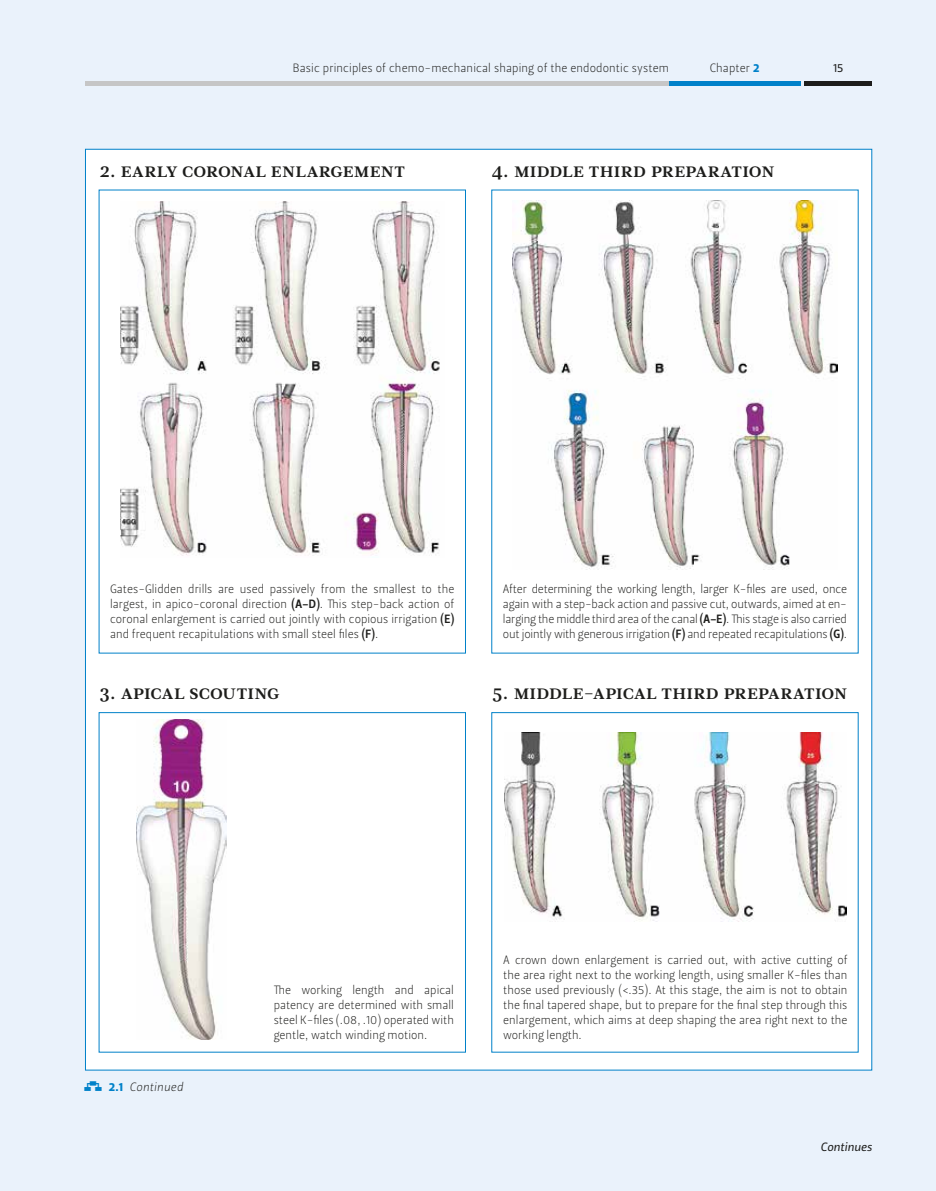
<style>
.page{position:relative;width:936px;height:1191px;background:#fff}
.page>*{position:absolute;margin:0;border:0;box-sizing:border-box;transform-origin:0 0}
.t1{font:19.5px "Leitura News Roman 3";letter-spacing:.015em;color:#1d1d1b}
.t2{font:12px/15px "Leitura Sans Grot 1";color:#1d1d1b;text-align:justify}
.t3{font:12px "Leitura Sans Italic 1";letter-spacing:.02em;color:#1d1d1b}
.t4{font:12px "Leitura Sans Italic 2";letter-spacing:.01em;color:#1d1d1b}
.t5{font:12px "Leitura Sans Grot 2";color:#1d1d1b}
.s1{font-family:"Leitura Sans Grot 4";color:#0081c9}
.s2{font-family:"Leitura Sans Grot 3"}
.s3{font-family:"EDRA Simboli";color:#0081c9}
</style>
<div class="page">
<div style="left:0;top:0;width:935px;height:1191px;background:#eaf2fb"></div>
<hr style="left:804px;top:81px;width:68px;height:4px;background:#1d1d1b">
<hr style="left:669px;top:81px;width:131px;height:4px;background:#0081c9">
<hr style="left:85px;top:81px;width:584px;height:4px;background:#c6c6c6">
<div style="left:85px;top:149px;width:787px;height:921px;background:#fff;border:1px solid #0081c9"></div>
<img style="left:121px;top:202px;width:319px;height:354px">
<div style="left:99px;top:712px;width:367px;height:340px;background:#fff;border:1px solid #0081c9"></div>
<img style="left:136px;top:719px;width:90px;height:321px">
<img style="left:512px;top:200px;width:325px;height:370px">
<img style="left:504px;top:732px;width:342px;height:189px">
<p class="t2" style="left:293px;top:61px;width:377px">Basic principles of chemo-mechanical shaping of the endodontic system</p>
<p class="t2" style="left:709px;top:61px;width:51px">Chapter <span class="s1">2</span></p>
<p class="t5" style="left:833px;top:61px;width:12px">15</p>
<h1 class="t1" style="left:99px;top:159px;width:97px">2. Early coronal</h1>
<h1 class="t1" style="left:271px;top:159px;width:13px">enlar</h1>
<h1 class="t1" style="left:330px;top:159px;width:26px">gement</h1>
<h1 class="t1" style="left:491px;top:159px;width:51px">4. Middle</h1>
<h1 class="t1" style="left:589px;top:159px;width:13px">third</h1>
<h1 class="t1" style="left:651px;top:159px;width:13px">preparation</h1>
<p class="t2" style="left:110px;top:581px;width:345px">Gates-Glidden drills are used passively from the smallest to the largest, in apico-coronal direction <span class="s2">(A-D)</span>. This step-back action of coronal enlargement is carried out jointly with copious irrigation <span class="s2">(E) </span>and frequent recapitulations with small steel files <span class="s2">(F)</span>.</p>
<p class="t2" style="left:503px;top:581px;width:346px">After determining the working length, larger K-files are used, once again with a step-back action and passive cut, outwards, aimed at en&shy;larging the middle third area of the canal <span class="s2">(A-E)</span>. This stage is also carried out jointly with generous irrigation <span class="s2">(F)</span> and repeated recapitulations <span class="s2">(G)</span>.</p>
<h1 class="t1" style="left:99px;top:680px;width:46px">3. Apical</h1>
<h1 class="t1" style="left:189px;top:680px;width:12px">scoutin</h1>
<h1 class="t1" style="left:267px;top:680px;width:14px">g</h1>
<h1 class="t1" style="left:491px;top:680px;width:50px">5. Middle</h1>
<h1 class="t1" style="left:583px;top:680px;width:22px">-apical</h1>
<h1 class="t1" style="left:661px;top:680px;width:13px">third</h1>
<h1 class="t1" style="left:723px;top:680px;width:13px">preparation</h1>
<p class="t3" style="left:84px;top:1079px;width:101px"><span class="s3">£</span> <span class="s1">2.1</span> Continued</p>
<p class="t2" style="left:274px;top:982px;width:182px">The working length and apical patency are determined with small steel K-files (.08, .10) operated with gentle, watch winding motion.</p>
<p class="t2" style="left:503px;top:952px;width:346px">A crown down enlargement is carried out, with active cutting of the area right next to the working length, using smaller K-files than those used previously (&lt;.35). At this stage, the aim is not to obtain the final tapered shape, but to prepare for the final step through this enlargement, which aims at deep shaping the area right next to the working length.</p>
<p class="t4" style="left:820px;top:1139px;width:53px">Continues</p>
</div>
